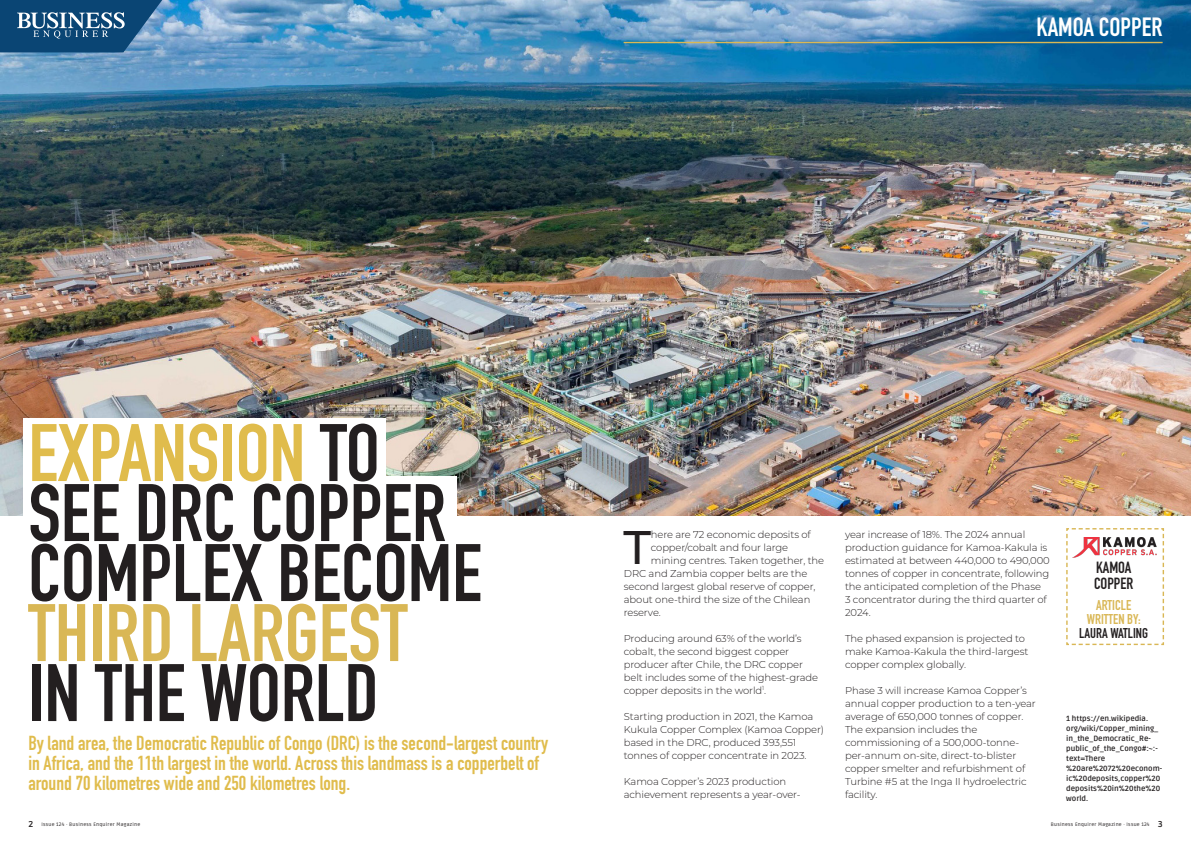
<style>
.page{position:relative;width:1191px;height:842px;background:#fff}
.page>*{position:absolute;margin:0;border:0;box-sizing:border-box;transform-origin:0 0}
.HEADLINE_63{font:700 80px/60px "DIN Condensed";color:#231f20}
.INTRO{font:500 47.1px "Montserrat";color:#231f20}
.t1{font:700 26px "DIN Condensed";color:#fff}
.SUBHEAD{font:700 20px/20px "DIN Condensed";color:#e0bc4c}
.t2{font:700 16px "DIN Condensed";color:#231f20}
.t3{font:700 14px "DIN Condensed";color:#d9b755}
.t4{font:700 14px "DIN Condensed";color:#231f20}
.TEXT{font:300 10px/13px "Montserrat";letter-spacing:-.01em;color:#231f20}
.INTRO-2{font:300 10px "Montserrat";letter-spacing:-.01em;color:#231f20}
.t5{font:700 8.5px "Ruda";color:#231f20}
.t6{font:700 7.5px/10px "Ruda";color:#231f20}
.t7{font:5px "Ruda";letter-spacing:.05em;color:#231f20}
.s1{color:#e0bc4c}
.s2{color:#d9b755}
.s3{font-weight:700;font-size:8.5px}
</style>
<div class="page">
<img style="left:0;top:0;width:1191px;height:515px">
<hr style="left:623px;top:42px;width:539px;height:1px;background:#d9b755">
<svg style="left:0;top:0;width:162px;height:52px;background:#2d618a"></svg>
<svg style="left:1066px;top:528px;width:98px;height:118px"></svg>
<img style="left:1072px;top:537px;width:84px;height:20px">
<div style="left:23px;top:418px;width:363px;height:119px;background:#fff"></div>
<div style="left:87px;top:476px;width:369px;height:119px;background:#fff"></div>
<p class="t1" style="left:1036px;top:9px;width:127px">KAMOA COPPER</p>
<p class="HEADLINE_63" style="left:28px;top:423px;width:455px"><span class="s1">EXPANSION</span> TO<br>SEE DRC COPPER<br>COMPLEX BECOME<br><span class="s2">THIRD LARGEST<br></span>IN THE WORLD</p>
<p class="SUBHEAD" style="left:28px;top:733px;width:521px">By land area, the Democratic Republic of Congo (DRC) is the second-largest country in Africa, and the 11th largest in the world. Across this landmass is a copperbelt of around 70 kilometres wide and 250 kilometres long.</p>
<p class="INTRO" style="left:623px;top:514px;width:29px">T</p>
<p class="INTRO-2" style="left:651px;top:527px;width:161px">here are 72 economic deposits of</p>
<p class="INTRO-2" style="left:651px;top:540px;width:139px">copper/cobalt and four large</p>
<p class="INTRO-2" style="left:651px;top:553px;width:175px">mining centres. Taken together, the</p>
<p class="INTRO-2" style="left:624px;top:566px;width:185px">DRC and Zambia copper belts are the</p>
<p class="INTRO-2" style="left:624px;top:579px;width:193px">second largest global reserve of copper,</p>
<p class="INTRO-2" style="left:624px;top:592px;width:188px">about one-third the size of the Chilean</p>
<p class="INTRO-2" style="left:624px;top:605px;width:39px">reserve.</p>
<p class="TEXT" style="left:624px;top:631px;width:196px">Producing around 63% of the world’s cobalt, the second biggest copper producer after Chile, the DRC copper belt includes some of the highest-grade copper deposits in the world<sup>1</sup>.</p>
<p class="TEXT" style="left:624px;top:709px;width:202px">Starting production in 2021, the Kamoa Kukula Copper Complex (Kamoa Copper) based in the DRC, produced 393,551 tonnes of copper concentrate in 2023.</p>
<p class="TEXT" style="left:624px;top:774px;width:178px">Kamoa Copper’s 2023 production achievement represents a year-over-</p>
<p class="TEXT" style="left:845px;top:527px;width:206px">year increase of 18%. The 2024 annual production guidance for Kamoa-Kakula is estimated at between 440,000 to 490,000 tonnes of copper in concentrate, following the anticipated completion of the Phase<br>3 concentrator during the third quarter of 2024.</p>
<p class="TEXT" style="left:845px;top:631px;width:185px">The phased expansion is projected to make Kamoa-Kakula the third-largest copper complex globally.</p>
<p class="TEXT" style="left:845px;top:683px;width:192px">Phase 3 will increase Kamoa Copper’s annual copper production to a ten-year average of 650,000 tonnes of copper.<br>The expansion includes the commissioning of a 500,000-tonne&shy;per-annum on-site, direct-to-blister copper smelter and refurbishment of Turbine #5 at the Inga II hydroelectric facility.</p>
<p class="t2" style="left:1096px;top:557px;width:37px">KAMOA</p>
<p class="t2" style="left:1094px;top:573px;width:41px">COPPER</p>
<p class="t3" style="left:1096px;top:595px;width:36px">ARTICLE</p>
<p class="t3" style="left:1086px;top:609px;width:55px">WRITTEN BY:</p>
<p class="t4" style="left:1079px;top:623px;width:70px">LAURA WATLING</p>
<p class="t6" style="left:1066px;top:714px;width:94px">1 https://en.wikipedia. org/wiki/Copper_mining_ in_the_Democratic_Re&shy;public_of_the_Congo#:~:- text=There</p>
<p class="t6" style="left:1066px;top:764px;width:97px">%20are%2072%20econom&shy;ic%20deposits,copper%20 deposits%20in%20the%20 world.</p>
<p class="t5" style="left:28px;top:819px;width:6px">2</p>
<p class="t7" style="left:41px;top:822px;width:100px">Issue 124 · Business Enquirer Magazine</p>
<p class="t7" style="left:1050px;top:822px;width:113px">Business Enquirer Magazine · Issue 124 <span class="s3">3</span></p>
</div>
